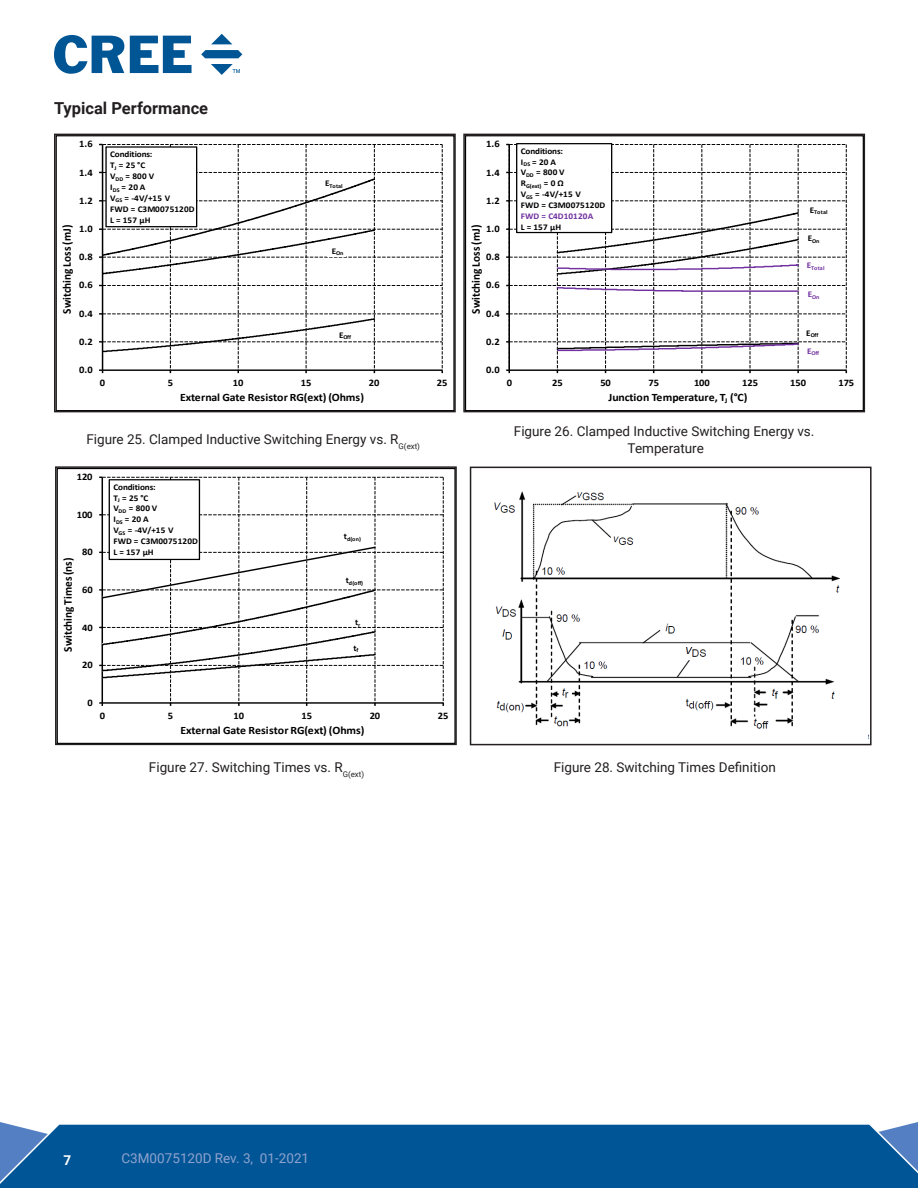
<style>
.page{position:relative;width:918px;height:1188px;background:#fff}
.page>*{position:absolute;margin:0;border:0;box-sizing:border-box;transform-origin:0 0}
.t1{font:700 16.5px "Roboto";color:#231f20}
.t2{font:13.5px "Roboto";color:#231f20}
.t3{font:13.5px "Roboto";color:#90a3ce}
.t4{font:700 13.5px "Roboto";color:#fff}
.t5{font:700 11.85px "Calibri";letter-spacing:-.005em;color:#000;scale:.95 1}
.t6{font:700 11.25px "Calibri";letter-spacing:-.005em;color:#000;scale:1.05 1}
.t7{font:700 10.05px "Calibri";letter-spacing:-.005em;color:#000;scale:1.05 1}
.t8{font:700 8.7px/10.9px "Calibri";letter-spacing:.015em;color:#000;scale:1.05 1}
.t9{font:700 8.7px/10.8px "Calibri";letter-spacing:-.01em;color:#000;scale:1.05 1}
.t10{font:700 5.85px "Calibri";letter-spacing:.005em;color:#000;scale:1.05 1}
.t11{font:700 5.85px "Calibri";letter-spacing:.005em;color:#7030a0;scale:1.05 1}
.s1{color:#7030a0}
</style>
<div class="page">
<svg style="left:0;top:1122px;width:918px;height:66px;background:#0f5f9c"></svg>
<svg style="left:54px;top:35px;width:70px;height:39px"></svg>
<svg style="left:130px;top:36px;width:62px;height:37px"></svg>
<svg style="left:211px;top:34px;width:21px;height:10px"></svg>
<svg style="left:201px;top:50px;width:41px;height:8px"></svg>
<svg style="left:211px;top:64px;width:29px;height:10px"></svg>
<svg style="left:54px;top:133px;width:402px;height:280px"></svg>
<svg style="left:55px;top:466px;width:402px;height:280px"></svg>
<svg style="left:463px;top:133px;width:403px;height:280px"></svg>
<svg style="left:469px;top:466px;width:403px;height:280px"></svg>
<div style="left:791px;top:729px;width:77px;height:13px;background:#fff"></div>
<p class="t1" style="left:54px;top:96px;width:156px">Typical Performance</p>
<p class="t7" style="left:79px;top:137px;width:14px">1.6</p>
<p class="t7" style="left:79px;top:165px;width:14px">1.4</p>
<p class="t7" style="left:79px;top:193px;width:14px">1.2</p>
<p class="t5" style="left:58px;top:314px;width:95px;rotate:-90deg">Switching Loss (mJ)</p>
<p class="t7" style="left:79px;top:222px;width:14px">1.0</p>
<p class="t7" style="left:79px;top:250px;width:14px">0.8</p>
<p class="t7" style="left:79px;top:278px;width:14px">0.6</p>
<p class="t7" style="left:79px;top:306px;width:14px">0.4</p>
<p class="t7" style="left:79px;top:334px;width:14px">0.2</p>
<p class="t7" style="left:79px;top:363px;width:14px">0.0</p>
<p class="t8" style="left:110px;top:149px;width:82px">Conditions:<br>T<sub>J</sub> = 25 °C<br>V<sub>DD</sub> = 800 V<br>I<sub>DS</sub> = 20 A<br>V<sub>GS</sub> = -4V/+15 V<br>FWD = C3M0075120D<br>L = 157 μH</p>
<p class="t10" style="left:325px;top:182px;width:18px"><sup>E</sup>Total</p>
<p class="t10" style="left:332px;top:249px;width:13px"><sup>E</sup>On</p>
<p class="t10" style="left:339px;top:333px;width:13px"><sup>E</sup>Off</p>
<p class="t7" style="left:100px;top:376px;width:7px">0</p>
<p class="t7" style="left:168px;top:376px;width:7px">5</p>
<p class="t7" style="left:233px;top:376px;width:12px">10</p>
<p class="t7" style="left:301px;top:376px;width:12px">15</p>
<p class="t7" style="left:369px;top:376px;width:12px">20</p>
<p class="t7" style="left:437px;top:376px;width:12px">25</p>
<p class="t6" style="left:180px;top:389px;width:177px">External Gate Resistor RG(ext) (Ohms)</p>
<p class="t2" style="left:86px;top:430px;width:335px">Figure 25. Clamped Inductive Switching Energy vs. R<sub>G(ext)</sub></p>
<p class="t7" style="left:77px;top:470px;width:17px">120</p>
<p class="t7" style="left:77px;top:507px;width:17px">100</p>
<p class="t5" style="left:59px;top:652px;width:100px;rotate:-90deg">Switching Times (ns)</p>
<p class="t7" style="left:82px;top:545px;width:12px">80</p>
<p class="t7" style="left:82px;top:583px;width:12px">60</p>
<p class="t7" style="left:82px;top:620px;width:12px">40</p>
<p class="t7" style="left:82px;top:658px;width:12px">20</p>
<p class="t7" style="left:87px;top:695px;width:7px">0</p>
<p class="t8" style="left:113px;top:481px;width:82px">Conditions:<br>T<sub>J</sub> = 25 °C<br>V<sub>DD</sub> = 800 V<br>I<sub>DS</sub> = 20 A<br>V<sub>GS</sub> = -4V/+15 V<br>FWD = C3M0075120D<br>L = 157 μH</p>
<p class="t10" style="left:344px;top:535px;width:18px"><sup>t</sup>d(on)</p>
<p class="t10" style="left:346px;top:579px;width:18px"><sup>t</sup>d(off)</p>
<p class="t8" style="left:355px;top:617px;width:6px">t<sub>r</sub></p>
<p class="t8" style="left:353px;top:642px;width:6px">t<sub>f</sub></p>
<p class="t7" style="left:100px;top:708px;width:7px">0</p>
<p class="t7" style="left:168px;top:708px;width:7px">5</p>
<p class="t7" style="left:233px;top:708px;width:12px">10</p>
<p class="t7" style="left:302px;top:708px;width:12px">15</p>
<p class="t7" style="left:370px;top:708px;width:12px">20</p>
<p class="t7" style="left:438px;top:708px;width:12px">25</p>
<p class="t6" style="left:181px;top:722px;width:177px">External Gate Resistor RG(ext) (Ohms)</p>
<p class="t2" style="left:149px;top:758px;width:217px">Figure 27. Switching Times vs. R<sub>G(ext)</sub></p>
<p class="t7" style="left:486px;top:137px;width:14px">1.6</p>
<p class="t7" style="left:486px;top:165px;width:14px">1.4</p>
<p class="t7" style="left:486px;top:193px;width:14px">1.2</p>
<p class="t5" style="left:468px;top:314px;width:95px;rotate:-90deg">Switching Loss (mJ)</p>
<p class="t7" style="left:486px;top:222px;width:14px">1.0</p>
<p class="t7" style="left:486px;top:250px;width:14px">0.8</p>
<p class="t7" style="left:486px;top:278px;width:14px">0.6</p>
<p class="t7" style="left:486px;top:306px;width:14px">0.4</p>
<p class="t7" style="left:486px;top:334px;width:14px">0.2</p>
<p class="t7" style="left:486px;top:363px;width:14px">0.0</p>
<p class="t9" style="left:521px;top:145px;width:43px">Conditions:<br>I<sub>DS</sub> = 20 A<br>V<sub>DD</sub> = 800 V</p>
<p class="t10" style="left:521px;top:182px;width:42px"><sup>R</sup>G(ext) <sup>=</sup> <sup>0</sup> <sup>Ω</sup></p>
<p class="t8" style="left:521px;top:189px;width:82px">V<sub>GS</sub> = -4V/+15 V<br>FWD = C3M0075120D<br><span class="s1">FWD = C4D10120A<br></span>L = 157 μH</p>
<p class="t10" style="left:810px;top:208px;width:18px"><sup>E</sup>Total</p>
<p class="t10" style="left:808px;top:237px;width:13px"><sup>E</sup>On</p>
<p class="t11" style="left:807px;top:264px;width:18px"><sup>E</sup>Total</p>
<p class="t11" style="left:808px;top:293px;width:13px"><sup>E</sup>On</p>
<p class="t10" style="left:806px;top:331px;width:13px"><sup>E</sup>Off</p>
<p class="t11" style="left:807px;top:349px;width:13px"><sup>E</sup>Off</p>
<p class="t7" style="left:507px;top:376px;width:7px">0</p>
<p class="t7" style="left:552px;top:376px;width:12px">25</p>
<p class="t7" style="left:600px;top:376px;width:12px">50</p>
<p class="t7" style="left:649px;top:376px;width:12px">75</p>
<p class="t7" style="left:694px;top:376px;width:17px">100</p>
<p class="t7" style="left:742px;top:376px;width:17px">125</p>
<p class="t7" style="left:790px;top:376px;width:17px">150</p>
<p class="t7" style="left:838px;top:376px;width:17px">175</p>
<p class="t6" style="left:608px;top:389px;width:134px">Junction Temperature, T<sub>J</sub> (°C)</p>
<p class="t2" style="left:514px;top:422px;width:302px">Figure 26. Clamped Inductive Switching Energy vs.</p>
<p class="t2" style="left:628px;top:438px;width:78px">Temperature</p>
<p class="t2" style="left:554px;top:758px;width:224px">Figure 28. Switching Times Definition</p>
<h2 class="t4" style="left:64px;top:1150px;width:9px">7</h2>
<h2 class="t3" style="left:122px;top:1148px;width:189px">C3M0075120D Rev. 3, 01-2021</h2>
</div>
